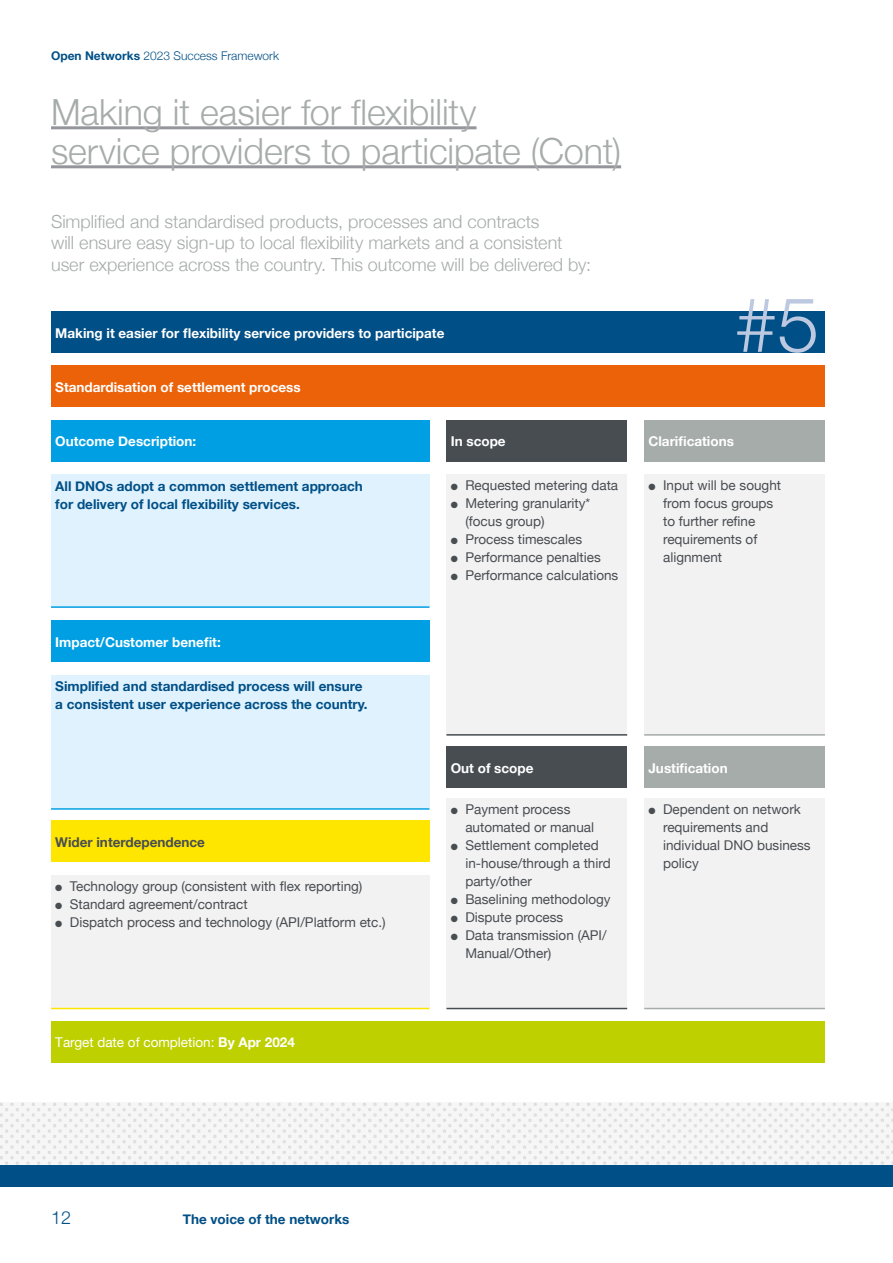
<style>
.page{position:relative;width:893px;height:1263px;background:#fff}
.page>*{position:absolute;margin:0;border:0;box-sizing:border-box;transform-origin:0 0}
.t1{font:300 76.2px "Helvetica Neue";color:#bcc9e0}
.t2{font:300 36px/39px "Helvetica Neue";letter-spacing:-.005em;color:#a6aca9}
.t3{font:300 18px/21.3px "Helvetica Neue";color:#a6aca9}
.t4{font:300 18px "Helvetica Neue";color:#004f86}
.t5{font:13.5px/18px "Helvetica Neue";color:#484d52}
.t6{font:700 13.5px/18px "Helvetica Neue";color:#004f86}
.t7{font:700 13.5px "Helvetica Neue";color:#fff}
.t8{font:13.5px "Helvetica Neue";color:#fff}
.t9{font:700 13.5px "Helvetica Neue";color:#484d52}
.t10{font:300 12px "Helvetica Neue";color:#004f86}
.s1{font-weight:700}
</style>
<div class="page">
<svg style="left:0;top:1103px;width:893px;height:63px"></svg>
<div style="left:0;top:1166px;width:893px;height:21px;background:#004f86"></div>
<hr style="left:51px;top:126px;width:425px;height:3px;background:#94959a">
<hr style="left:51px;top:165px;width:570px;height:3px;background:#94959a">
<div style="left:51px;top:311px;width:774px;height:41px;background:#004f86"></div>
<div style="left:51px;top:1021px;width:774px;height:41px;background:#bed000"></div>
<div style="left:51px;top:366px;width:774px;height:41px;background:#eb6209"></div>
<div style="left:51px;top:420px;width:378px;height:41px;background:#009fe3"></div>
<div style="left:51px;top:620px;width:378px;height:41px;background:#009fe3"></div>
<div style="left:51px;top:821px;width:378px;height:41px;background:#ffe600"></div>
<div style="left:446px;top:420px;width:181px;height:41px;background:#484d52"></div>
<div style="left:446px;top:746px;width:181px;height:41px;background:#484d52"></div>
<div style="left:644px;top:420px;width:181px;height:41px;background:#a6aca9"></div>
<div style="left:644px;top:746px;width:181px;height:41px;background:#a6aca9"></div>
<div style="left:51px;top:474px;width:378px;height:133px;background:#dff2fd"></div>
<div style="left:51px;top:675px;width:378px;height:132px;background:#dff2fd"></div>
<div style="left:51px;top:875px;width:378px;height:133px;background:#f2f2f2"></div>
<div style="left:446px;top:474px;width:181px;height:262px;background:#f2f2f2"></div>
<div style="left:446px;top:798px;width:181px;height:210px;background:#f2f2f2"></div>
<div style="left:644px;top:474px;width:181px;height:262px;background:#f2f2f2"></div>
<div style="left:644px;top:798px;width:181px;height:210px;background:#f2f2f2"></div>
<hr style="left:51px;top:606px;width:378px;height:2px;background:#009fe3">
<hr style="left:446px;top:734px;width:181px;height:2px;background:#484d52">
<hr style="left:446px;top:1008px;width:181px;height:1px;background:#484d52">
<hr style="left:644px;top:734px;width:181px;height:2px;background:#a6aca9">
<hr style="left:644px;top:1008px;width:181px;height:1px;background:#a6aca9">
<hr style="left:51px;top:808px;width:378px;height:2px;background:#009fe3">
<hr style="left:51px;top:1008px;width:378px;height:1px;background:#ffe600">
<p class="t10" style="left:51px;top:46px;width:230px"><span class="s1">Open Networks</span> 2023 Success Framework</p>
<h2 class="t2" style="left:51px;top:90px;width:572px">Making it easier for flexibility<br>service providers to participate (Cont)</h2>
<h3 class="t3" style="left:51px;top:210px;width:542px">Simplified and standardised products, processes and contracts<br>will ensure easy sign-up to local flexibility markets and a consistent user experience across the country. This outcome will be delivered by:</h3>
<p class="t7" style="left:55px;top:322px;width:391px">Making it easier for flexibility service providers to participate</p>
<p class="t7" style="left:55px;top:377px;width:247px">Standardisation of settlement process</p>
<p class="t7" style="left:55px;top:431px;width:142px">Outcome Description:</p>
<p class="t6" style="left:55px;top:477px;width:309px">All DNOs adopt a common settlement approach for delivery of local flexibility services.</p>
<p class="t7" style="left:55px;top:631px;width:167px">Impact/Customer benefit:</p>
<p class="t6" style="left:55px;top:677px;width:314px">Simplified and standardised process will ensure a consistent user experience across the country.</p>
<p class="t9" style="left:55px;top:832px;width:151px">Wider interdependence</p>
<p class="t5" style="left:55px;top:878px;width:309px">● Technology group (consistent with flex reporting)</p>
<p class="t5" style="left:55px;top:896px;width:194px">● Standard agreement/contract</p>
<p class="t5" style="left:55px;top:914px;width:332px">● Dispatch process and technology (API/Platform etc.)</p>
<p class="t7" style="left:451px;top:431px;width:56px">In scope</p>
<p class="t5" style="left:451px;top:477px;width:169px">● Requested metering data</p>
<p class="t5" style="left:465px;top:495px;width:127px;text-indent:-15px">● Metering granularity* (focus group)</p>
<p class="t5" style="left:451px;top:531px;width:133px">● Process timescales</p>
<p class="t5" style="left:451px;top:549px;width:152px">● Performance penalties</p>
<p class="t5" style="left:451px;top:567px;width:169px">● Performance calculations</p>
<p class="t7" style="left:451px;top:757px;width:84px">Out of scope</p>
<p class="t5" style="left:465px;top:801px;width:130px;text-indent:-15px">● Payment process automated or manual</p>
<p class="t5" style="left:465px;top:837px;width:147px;text-indent:-15px">● Settlement completed in-house/through a third party/other</p>
<p class="t5" style="left:451px;top:891px;width:161px">● Baselining methodology</p>
<p class="t5" style="left:451px;top:909px;width:114px">● Dispute process</p>
<p class="t5" style="left:465px;top:927px;width:143px;text-indent:-15px">● Data transmission (API/<br>Manual/Other)</p>
<h1 class="t1" style="left:735px;top:263px;width:86px">#5</h1>
<p class="t7" style="left:648px;top:431px;width:87px">Clarifications</p>
<p class="t5" style="left:663px;top:477px;width:120px;text-indent:-15px">● Input will be sought from focus groups to further refine requirements of alignment</p>
<p class="t7" style="left:648px;top:757px;width:81px">Justification</p>
<p class="t5" style="left:663px;top:801px;width:149px;text-indent:-15px">● Dependent on network requirements and individual DNO business policy</p>
<p class="t8" style="left:55px;top:1033px;width:241px">Target date of completion: <span class="s1">By Apr 2024</span></p>
<h3 class="t4" style="left:51px;top:1202px;width:22px">12</h3>
<p class="t6" style="left:183px;top:1210px;width:168px">The voice of the networks</p>
</div>
